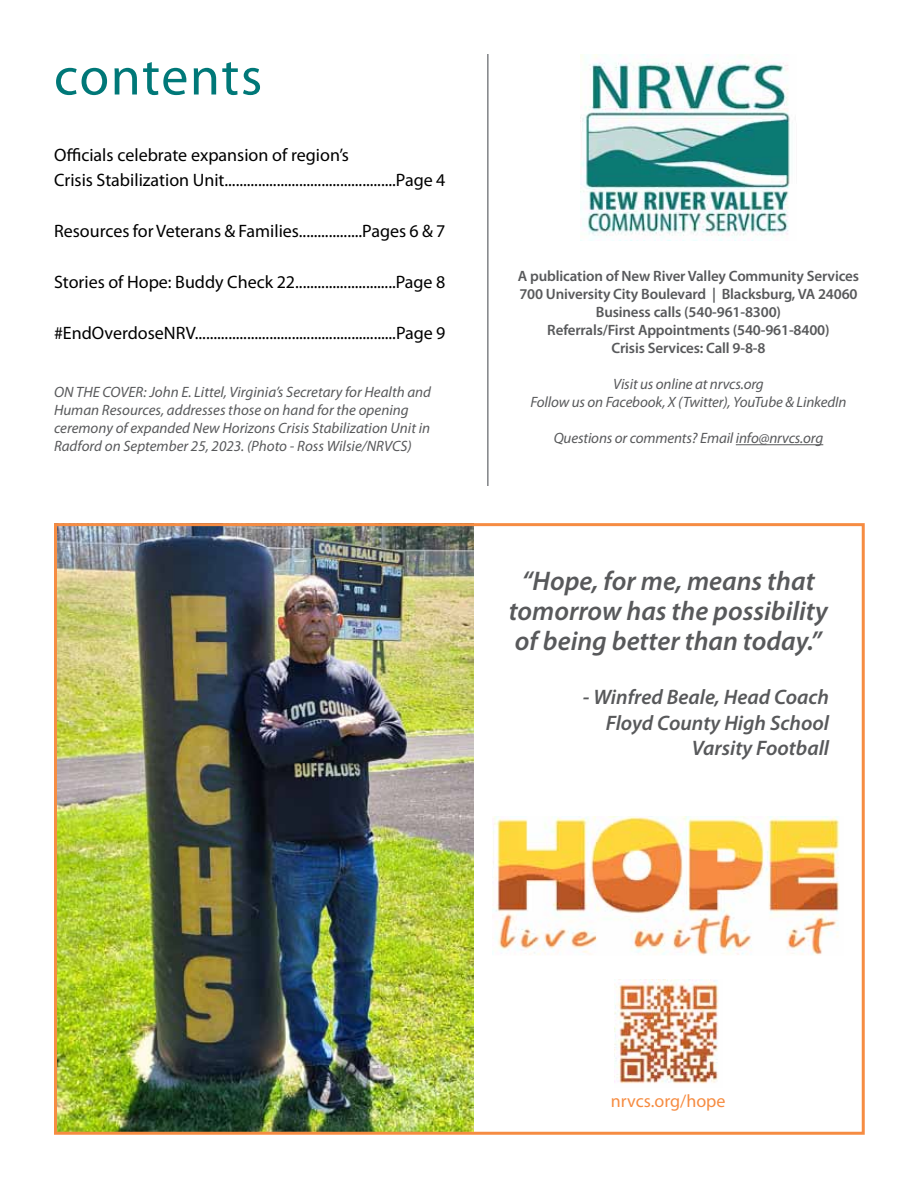
<style>
.page{position:relative;width:918px;height:1188px;background:#fff}
.page>*{position:absolute;margin:0;border:0;box-sizing:border-box;transform-origin:0 0}
.t1{font:54px "Myriad Pro";letter-spacing:.025em;color:#007878}
.t2{font:italic 600 27px/30px "Myriad Pro";color:#58595b;text-align:center}
.t3{font:italic 600 21px/25.2px "Myriad Pro";color:#58595b;text-align:right}
.t4{font:18px/25.5px "Myriad Pro";color:#000}
.t5{font:18px "Myriad Pro";color:#f68c42}
.t6{font:italic 15px/18px "Myriad Pro";color:#58595b;text-align:center}
.t7{font:600 15px/18px "Myriad Pro";letter-spacing:-.01em;color:#58595b;text-align:center}
</style>
<div class="page">
<img style="left:58px;top:527px;width:416px;height:604px">
<hr style="left:736px;top:444px;width:87px;height:1px;background:#58595b">
<hr style="left:487px;top:54px;width:2px;height:432px;background:#808285">
<img style="left:580px;top:54px;width:210px;height:186px">
<img style="left:614px;top:979px;width:105px;height:105px">
<img style="left:493px;top:816px;width:347px;height:139px">
<div style="left:54px;top:523px;width:811px;height:612px;border:3px solid #f68c42"></div>
<h1 class="t1" style="left:54px;top:43px;width:210px">contents</h1>
<p class="t4" style="left:54px;top:142px;width:393px">Officials celebrate expansion of region’s<br>Crisis Stabilization Unit..............................................Page 4</p>
<p class="t4" style="left:54px;top:218px;width:393px">Resources for Veterans &amp; Families.................Pages 6 &amp; 7</p>
<p class="t4" style="left:54px;top:269px;width:393px">Stories of Hope: Buddy Check 22...........................Page 8</p>
<p class="t4" style="left:54px;top:320px;width:393px">#EndOverdoseNRV......................................................Page 9</p>
<p class="t6" style="left:54px;top:383px;width:379px;text-align:left">ON THE COVER: John E. Littel, Virginia’s Secretary for Health and Human Resources, addresses those on hand for the opening ceremony of expanded New Horizons Crisis Stabilization Unit in Radford on September 25, 2023. (Photo - Ross Wilsie/NRVCS)</p>
<p class="t7" style="left:518px;top:267px;width:343px">A publication of New River Valley Community Services 700 University City Boulevard | Blacksburg, VA 24060<br>Business calls (540-961-8300)<br>Referrals/First Appointments (540-961-8400)<br>Crisis Services: Call 9-8-8</p>
<p class="t6" style="left:531px;top:375px;width:317px">Visit us online at nrvcs.org<br>Follow us on Facebook, X (Twitter), YouTube &amp; LinkedIn</p>
<p class="t6" style="left:554px;top:429px;width:271px">Questions or comments? Email info@nrvcs.org</p>
<h2 class="t2" style="left:509px;top:566px;width:321px">“Hope, for me, means that tomorrow has the possibility of being better than today.”</h2>
<h3 class="t3" style="left:583px;top:684px;width:248px">- Winfred Beale, Head Coach<br>Floyd County High School<br>Varsity Football</h3>
<p class="t5" style="left:611px;top:1090px;width:116px">nrvcs.org/hope</p>
</div>
